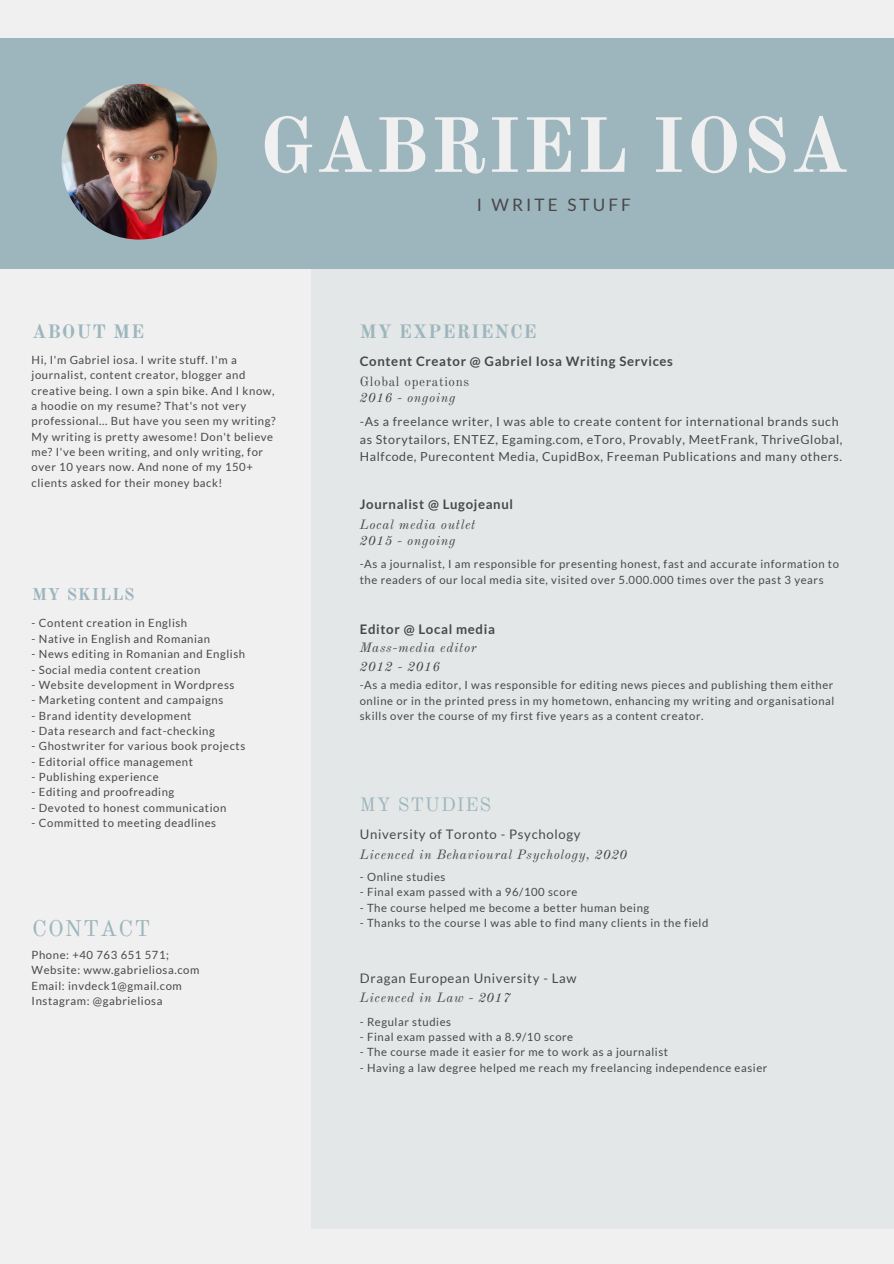
<style>
.page{position:relative;width:894px;height:1264px;background:#fff}
.page>*{position:absolute;margin:0;border:0;box-sizing:border-box;transform-origin:0 0}
.t1{font:700 76.5px "Old Standard";letter-spacing:.015em;color:#f1f0f0}
.t2{font:22.2px "Old Standard";letter-spacing:.05em;color:#9db6bd}
.t3{font:700 19.05px "Old Standard";letter-spacing:.05em;color:#9db6bd}
.t4{font:19.05px "Old Standard";letter-spacing:.05em;color:#9db6bd}
.t5{font:17.1px "Lato";letter-spacing:.18em;color:#484848}
.t6{font:700 16.8px "Old Standard";letter-spacing:.05em;color:#9db6bd}
.t7{font:italic 13.2px/18.8px "Old Standard";letter-spacing:.05em;color:#484848}
.t8{font:700 13.2px "Lato";letter-spacing:.05em;color:#484848}
.t9{font:13.2px "Lato";letter-spacing:.05em;color:#484848}
.t10{font:13.2px "Old Standard";letter-spacing:.05em;color:#484848}
.t11{font:12.45px/17.5px "Lato";letter-spacing:.05em;color:#484848}
.t12{font:11.25px/15.3px "Lato";letter-spacing:.05em;color:#484848}
</style>
<div class="page">
<div style="left:0;top:0;width:893px;height:1263px;background:#f1f0f0"></div>
<div style="left:311px;top:255px;width:582px;height:974px;background:#e4e7e8"></div>
<div style="left:0;top:38px;width:893px;height:231px;background:#9db6bd"></div>
<img style="left:61px;top:84px;width:156px;height:155px;border-radius:50%">
<h1 class="t1" style="left:259px;top:99px;width:590px">GABRIEL IOSA</h1>
<h3 class="t5" style="left:476px;top:194px;width:156px">I WRITE STUFF</h3>
<h3 class="t3" style="left:32px;top:319px;width:113px">ABOUT ME</h3>
<p class="t12" style="left:32px;top:352px;width:245px">Hi, I'm Gabriel iosa. I write stuff. I'm a journalist, content creator, blogger and creative being. I own a spin bike. And I know, a hoodie on my resume? That's not very professional... But have you seen my writing?<br>My writing is pretty awesome! Don't believe me? I've been writing, and only writing, for over 10 years now. And none of my 150+ clients asked for their money back!</p>
<h3 class="t6" style="left:32px;top:584px;width:104px">MY SKILLS</h3>
<p class="t12" style="left:32px;top:615px;width:157px">- Content creation in English</p>
<p class="t12" style="left:32px;top:631px;width:180px">- Native in English and Romanian</p>
<p class="t12" style="left:32px;top:646px;width:215px">- News editing in Romanian and English</p>
<p class="t12" style="left:32px;top:661px;width:170px">- Social media content creation</p>
<p class="t12" style="left:32px;top:677px;width:204px">- Website development in Wordpress</p>
<p class="t12" style="left:32px;top:692px;width:193px">- Marketing content and campaigns</p>
<p class="t12" style="left:32px;top:707px;width:161px">- Brand identity development</p>
<p class="t12" style="left:32px;top:723px;width:185px">- Data research and fact-checking</p>
<p class="t12" style="left:32px;top:738px;width:215px">- Ghostwriter for various book projects</p>
<p class="t12" style="left:32px;top:753px;width:163px">- Editorial office management</p>
<p class="t12" style="left:32px;top:769px;width:128px">- Publishing experience</p>
<p class="t12" style="left:32px;top:784px;width:144px">- Editing and proofreading</p>
<p class="t12" style="left:32px;top:799px;width:196px">- Devoted to honest communication</p>
<p class="t12" style="left:32px;top:814px;width:186px">- Committed to meeting deadlines</p>
<h2 class="t2" style="left:32px;top:914px;width:120px">CONTACT</h2>
<p class="t12" style="left:32px;top:946px;width:169px">Phone: +40 763 651 571;<br>Website: www.gabrieliosa.com<br>Email: invdeck1@gmail.com<br>Instagram: @gabrieliosa</p>
<h3 class="t3" style="left:360px;top:319px;width:178px">MY EXPERIENCE</h3>
<p class="t8" style="left:360px;top:353px;width:314px">Content Creator @ Gabriel Iosa Writing Services</p>
<p class="t10" style="left:360px;top:373px;width:111px">Global operations</p>
<p class="t7" style="left:360px;top:388px;width:97px">2016 - ongoing</p>
<p class="t11" style="left:360px;top:412px;width:484px">-As a freelance writer, I was able to create content for international brands such as Storytailors, ENTEZ, Egaming.com, eToro, Provably, MeetFrank, ThriveGlobal,<br>Halfcode, Purecontent Media, CupidBox, Freeman Publications and many others.</p>
<p class="t8" style="left:360px;top:496px;width:155px">Journalist @ Lugojeanul</p>
<p class="t7" style="left:360px;top:516px;width:117px;line-height:16.5px">Local media outlet<br>2015 - ongoing</p>
<p class="t12" style="left:360px;top:556px;width:480px;line-height:15.9px">-As a journalist, I am responsible for presenting honest, fast and accurate information to the readers of our local media site, visited over 5.000.000 times over the past 3 years</p>
<p class="t8" style="left:360px;top:621px;width:137px">Editor @ Local media</p>
<p class="t7" style="left:360px;top:638px;width:118px">Mass-media editor<br>2012 - 2016</p>
<p class="t12" style="left:360px;top:676px;width:476px;line-height:15.9px;text-align:justify">-As a media editor, I was responsible for editing news pieces and publishing them either online or in the printed press in my hometown, enhancing my writing and organisational skills over the course of my first five years as a content creator.</p>
<h3 class="t4" style="left:360px;top:792px;width:133px">MY STUDIES</h3>
<p class="t9" style="left:360px;top:826px;width:222px">University of Toronto - Psychology</p>
<p class="t7" style="left:360px;top:845px;width:269px">Licenced in Behavioural Psychology, 2020</p>
<p class="t12" style="left:360px;top:868px;width:87px">- Online studies</p>
<p class="t12" style="left:360px;top:884px;width:219px">- Final exam passed with a 96/100 score</p>
<p class="t12" style="left:360px;top:899px;width:291px">- The course helped me become a better human being</p>
<p class="t12" style="left:360px;top:914px;width:350px">- Thanks to the course I was able to find many clients in the field</p>
<p class="t9" style="left:360px;top:969px;width:218px">Dragan European University - Law</p>
<p class="t7" style="left:360px;top:988px;width:152px">Licenced in Law - 2017</p>
<p class="t12" style="left:360px;top:1013px;width:93px">- Regular studies</p>
<p class="t12" style="left:360px;top:1028px;width:215px">- Final exam passed with a 8.9/10 score</p>
<p class="t12" style="left:360px;top:1044px;width:310px">- The course made it easier for me to work as a journalist</p>
<p class="t12" style="left:360px;top:1059px;width:409px">- Having a law degree helped me reach my freelancing independence easier</p>
</div>
